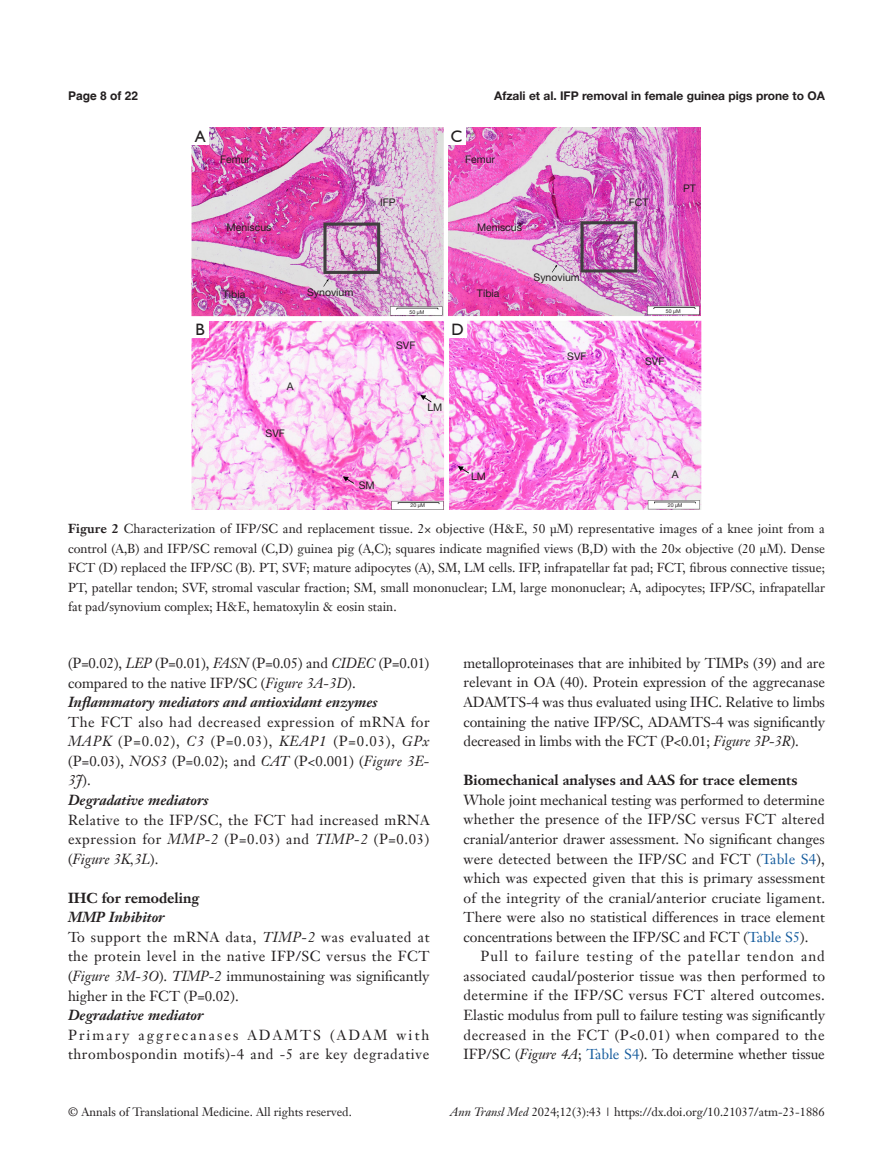
<style>
.page{position:relative;width:893px;height:1170px;background:#fff}
.page>*{position:absolute;margin:0;border:0;box-sizing:border-box;transform-origin:0 0}
.t1{font:16.5px "Humanist 521 BT";color:#231f20}
.t2{font:14.25px/19.5px "Janson Text LT";letter-spacing:.03em;color:#231f20;text-align:justify}
.t3{font:14.25px/19.5px "Janson Text LT";color:#231f20}
.t4{font:700 14.25px "Janson Text LT";color:#231f20}
.t5{font:italic 700 14.25px "Janson Text LT";color:#231f20}
.t6{font:12.75px/19.5px "Janson Text LT";color:#231f20;text-align:justify}
.t7{font:12px "Janson Text LT";color:#231f20}
.t8{font:700 12px "Helvetica Neue LT Pro";color:#231f20}
.t9{font:700 12px "Helvetica";color:#231f20}
.t10{font:10.5px "Helvetica Neue LT Pro";color:#231f20}
.t11{font:5.25px "Helvetica Neue LT Pro";color:#231f20}
.s1{font-weight:700}
.s2{font-family:"Times New Roman"}
.s3{font-style:italic}
.s4{font-weight:700;font-style:italic}
.s5{color:#175d9e}
</style>
<div class="page">
<img style="left:192px;top:128px;width:252px;height:189px">
<img style="left:448px;top:128px;width:252px;height:189px">
<img style="left:192px;top:321px;width:252px;height:188px">
<img style="left:449px;top:321px;width:252px;height:188px">
<div style="left:448px;top:128px;width:17px;height:17px;background:#fff"></div>
<div style="left:449px;top:321px;width:17px;height:17px;background:#fff"></div>
<div style="left:192px;top:321px;width:17px;height:17px;background:#fff"></div>
<div style="left:192px;top:128px;width:17px;height:17px;background:#fff"></div>
<p class="t9" style="left:68px;top:88px;width:72px">Page 8 of 22</p>
<p class="t8" style="left:494px;top:88px;width:332px">Afzali et al. IFP removal in female guinea pigs prone to OA</p>
<p class="t1" style="left:195px;top:126px;width:12px">A</p>
<p class="t1" style="left:451px;top:126px;width:13px">C</p>
<p class="t10" style="left:220px;top:153px;width:31px">Femur</p>
<p class="t10" style="left:465px;top:153px;width:31px">Femur</p>
<p class="t10" style="left:380px;top:196px;width:17px">IFP</p>
<p class="t10" style="left:629px;top:196px;width:21px">FCT</p>
<p class="t10" style="left:227px;top:221px;width:46px">Meniscus</p>
<p class="t10" style="left:477px;top:221px;width:46px">Meniscus</p>
<p class="t10" style="left:683px;top:182px;width:14px">PT</p>
<p class="t10" style="left:307px;top:285px;width:48px">Synovium</p>
<p class="t10" style="left:223px;top:288px;width:24px">Tibia</p>
<p class="t10" style="left:477px;top:286px;width:24px">Tibia</p>
<p class="t10" style="left:534px;top:270px;width:48px">Synovium</p>
<p class="t11" style="left:409px;top:308px;width:16px">50 μM</p>
<p class="t11" style="left:666px;top:308px;width:16px">50 μM</p>
<p class="t1" style="left:195px;top:319px;width:11px">B</p>
<p class="t1" style="left:451px;top:319px;width:14px">D</p>
<p class="t10" style="left:287px;top:379px;width:8px">A</p>
<p class="t10" style="left:266px;top:426px;width:21px">SVF</p>
<p class="t10" style="left:396px;top:339px;width:21px">SVF</p>
<p class="t10" style="left:427px;top:401px;width:16px">LM</p>
<p class="t10" style="left:567px;top:350px;width:21px">SVF</p>
<p class="t10" style="left:645px;top:354px;width:21px">SVF</p>
<p class="t10" style="left:359px;top:478px;width:17px">SM</p>
<p class="t10" style="left:471px;top:470px;width:16px">LM</p>
<p class="t10" style="left:672px;top:468px;width:8px">A</p>
<p class="t11" style="left:410px;top:502px;width:16px">20 μM</p>
<p class="t11" style="left:668px;top:502px;width:16px">20 μM</p>
<p class="t6" style="left:68px;top:519px;width:758px"><span class="s1">Figure 2</span> Characterization of IFP/SC and replacement tissue. 2× objective (H&amp;E, 50 μM) representative images of a knee joint from a control (A,B) and IFP/SC removal (C,D) guinea pig (A,C); squares indicate magnified views (B,D) with the 20× objective (20 <span class="s2">µ</span>M). Dense FCT (D) replaced the IFP/SC (B). PT, SVF; mature adipocytes (A), SM, LM cells. IFP, infrapatellar fat pad; FCT, fibrous connective tissue; PT, patellar tendon; SVF, stromal vascular fraction; SM, small mononuclear; LM, large mononuclear; A, adipocytes; IFP/SC, infrapatellar fat pad/synovium complex; H&amp;E, hematoxylin &amp; eosin stain.</p>
<p class="t3" style="left:68px;top:653px;width:363px">(P=0.02), <span class="s3">LEP</span> (P=0.01), <span class="s3">FASN</span> (P=0.05) and <span class="s3">CIDEC</span> (P=0.01) compared to the native IFP/SC (<span class="s3">Figure 3A-3D</span>).<br><span class="s4">Inflammatory mediators and antioxidant enzymes</span></p>
<p class="t2" style="left:68px;top:711px;width:363px;text-align:left">The FCT also had decreased expression of mRNA for <span class="s3">MAPK</span> (P=0.02), <span class="s3">C3</span> (P=0.03), <span class="s3">KEAP1</span> (P=0.03), <span class="s3">GPx </span>(P=0.03), <span class="s3">NOS3</span> (P=0.02); and <span class="s3">CAT</span> (P&lt;0.001) (<span class="s3">Figure 3E-3J</span>).<br><span class="s4">Degradative mediators</span></p>
<p class="t2" style="left:68px;top:809px;width:363px">Relative to the IFP/SC, the FCT had increased mRNA expression for <span class="s3">MMP</span>-<span class="s3">2</span> (P=0.03) and <span class="s3">TIMP</span>-<span class="s3">2</span> (P=0.03) (<span class="s3">Figure 3K,3L</span>).</p>
<p class="t4" style="left:68px;top:888px;width:133px">IHC for remodeling</p>
<p class="t2" style="left:68px;top:907px;width:363px;text-align:left"><span class="s4">MMP Inhibitor<br></span>To support the mRNA data, <span class="s3">TIMP</span>-<span class="s3">2</span> was evaluated at the protein level in the native IFP/SC versus the FCT (<span class="s3">Figure 3M-3O</span>). <span class="s3">TIMP</span>-<span class="s3">2</span> immunostaining was significantly higher in the FCT (P=0.02).</p>
<p class="t5" style="left:68px;top:1005px;width:137px">Degradative mediator</p>
<p class="t2" style="left:68px;top:1024px;width:363px">Primary aggrecanases ADAMTS (ADAM with thrombospondin motifs)-4 and -5 are key degradative</p>
<p class="t2" style="left:463px;top:653px;width:363px">metalloproteinases that are inhibited by TIMPs (39) and are relevant in OA (40). Protein expression of the aggrecanase ADAMTS-4 was thus evaluated using IHC. Relative to limbs containing the native IFP/SC, ADAMTS-4 was significantly decreased in limbs with the FCT (P&lt;0.01; <span class="s3">Figure 3P-3R</span>).</p>
<p class="t4" style="left:463px;top:771px;width:336px">Biomechanical analyses and AAS for trace elements</p>
<p class="t2" style="left:463px;top:790px;width:363px">Whole joint mechanical testing was performed to determine whether the presence of the IFP/SC versus FCT altered cranial/anterior drawer assessment. No significant changes were detected between the IFP/SC and FCT (<span class="s5">Table S4</span>), which was expected given that this is primary assessment of the integrity of the cranial/anterior cruciate ligament.<br>There were also no statistical differences in trace element concentrations between the IFP/SC and FCT (<span class="s5">Table S5</span>).</p>
<p class="t2" style="left:463px;top:946px;width:363px;text-indent:17px">Pull to failure testing of the patellar tendon and associated caudal/posterior tissue was then performed to determine if the IFP/SC versus FCT altered outcomes.<br>Elastic modulus from pull to failure testing was significantly decreased in the FCT (P&lt;0.01) when compared to the IFP/SC (<span class="s3">Figure 4A</span>; <span class="s5">Table S4</span>). To determine whether tissue</p>
<p class="t7" style="left:68px;top:1104px;width:285px">© Annals of Translational Medicine. All rights reserved.</p>
<p class="t7" style="left:450px;top:1104px;width:376px"><span class="s3">Ann Transl Med</span> 2024;12(3):43 | https://dx.doi.org/10.21037/atm-23-1886</p>
</div>
